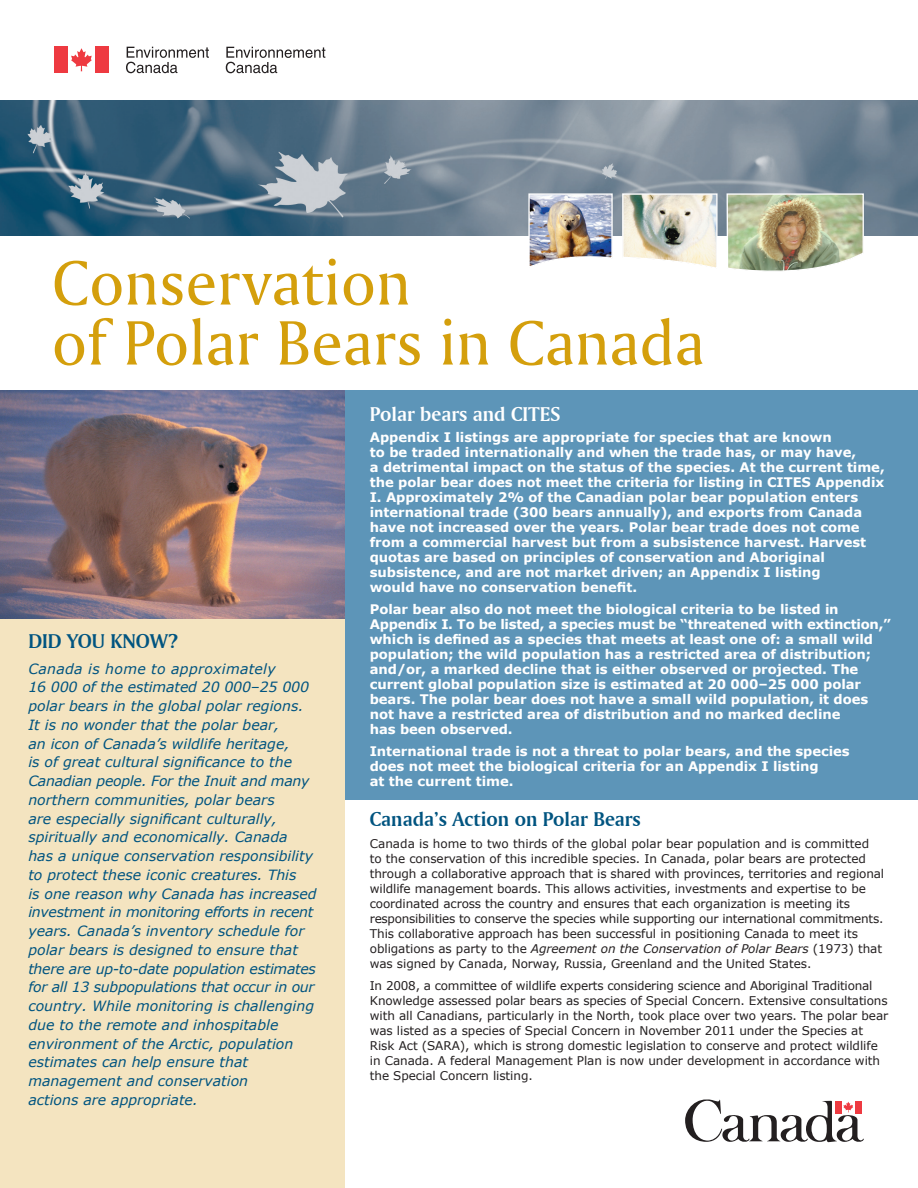
<style>
.page{position:relative;width:918px;height:1188px;background:#fff}
.page>*{position:absolute;margin:0;border:0;box-sizing:border-box;transform-origin:0 0}
.t1{font:66px/60px "Amerigo BT Roman A";color:#d49f0c}
.t2{font:21px "Amerigo BT Bold A";color:#005480}
.t3{font:21px "Amerigo BT Bold A";color:#fff}
.t4{font:italic 14.1px/18.8px "Verdana";color:#005480}
.Body_text{font:700 13.2px/15px "Verdana";letter-spacing:-.005em;color:#fff}
.Body_text-2{font:12px/15px "Verdana";letter-spacing:-.005em;color:#231f20}
.s1{font-style:italic}
</style>
<div class="page">
<div style="left:335px;top:391px;width:583px;height:409px;background:#5d95b8"></div>
<div style="left:0;top:610px;width:344px;height:578px;background:#f4e4c0"></div>
<img style="left:0;top:391px;width:344px;height:228px">
<img style="left:0;top:100px;width:918px;height:136px">
<svg style="left:685px;top:1099px;width:179px;height:44px"></svg>
<img style="left:528px;top:193px;width:85px;height:73px">
<img style="left:621px;top:193px;width:97px;height:75px">
<img style="left:726px;top:193px;width:139px;height:78px">
<svg style="left:126px;top:47px;width:83px;height:26px"></svg>
<svg style="left:226px;top:47px;width:99px;height:26px"></svg>
<div style="left:54px;top:46px;width:13px;height:27px;background:#ee3a41"></div>
<div style="left:96px;top:46px;width:13px;height:27px;background:#ee3a41"></div>
<svg style="left:71px;top:48px;width:21px;height:23px"></svg>
<p class="t1" style="left:52px;top:251px;width:654px">Conservation<br>of Polar Bears in Canada</p>
<p class="t2" style="left:28px;top:628px;width:150px">DID YOU KNOW?</p>
<p class="t4" style="left:28px;top:659px;width:290px">Canada is home to approximately<br>16 000 of the estimated 20 000–25 000 polar bears in the global polar regions.<br>It is no wonder that the polar bear,<br>an icon of Canada’s wildlife heritage,<br>is of great cultural significance to the Canadian people. For the Inuit and many northern communities, polar bears<br>are especially significant culturally, spiritually and economically. Canada<br>has a unique conservation responsibility to protect these iconic creatures. This<br>is one reason why Canada has increased investment in monitoring efforts in recent years. Canada’s inventory schedule for polar bears is designed to ensure that there are up-to-date population estimates for all 13 subpopulations that occur in our country. While monitoring is challenging due to the remote and inhospitable environment of the Arctic, population estimates can help ensure that management and conservation<br>actions are appropriate.</p>
<p class="t3" style="left:370px;top:401px;width:192px">Polar bears and CITES</p>
<p class="Body_text" style="left:370px;top:430px;width:516px">Appendix I listings are appropriate for species that are known<br>to be traded internationally and when the trade has, or may have,<br>a detrimental impact on the status of the species. At the current time, the polar bear does not meet the criteria for listing in CITES Appendix I. Approximately 2% of the Canadian polar bear population enters international trade (300 bears annually), and exports from Canada have not increased over the years. Polar bear trade does not come from a commercial harvest but from a subsistence harvest. Harvest quotas are based on principles of conservation and Aboriginal subsistence, and are not market driven; an Appendix I listing<br>would have no conservation benefit.</p>
<p class="Body_text" style="left:370px;top:602px;width:523px">Polar bear also do not meet the biological criteria to be listed in Appendix I. To be listed, a species must be “threatened with extinction,” which is defined as a species that meets at least one of: a small wild population; the wild population has a restricted area of distribution; and/or, a marked decline that is either observed or projected. The current global population size is estimated at 20 000–25 000 polar bears. The polar bear does not have a small wild population, it does not have a restricted area of distribution and no marked decline<br>has been observed.</p>
<p class="Body_text" style="left:370px;top:743px;width:481px">International trade is not a threat to polar bears, and the species does not meet the biological criteria for an Appendix I listing<br>at the current time.</p>
<p class="t2" style="left:370px;top:806px;width:273px">Canada’s Action on Polar Bears</p>
<p class="Body_text-2" style="left:370px;top:836px;width:516px">Canada is home to two thirds of the global polar bear population and is committed to the conservation of this incredible species. In Canada, polar bears are protected through a collaborative approach that is shared with provinces, territories and regional wildlife management boards. This allows activities, investments and expertise to be coordinated across the country and ensures that each organization is meeting its responsibilities to conserve the species while supporting our international commitments.<br>This collaborative approach has been successful in positioning Canada to meet its obligations as party to the <span class="s1">Agreement on the Conservation of Polar Bears</span> (1973) that was signed by Canada, Norway, Russia, Greenland and the United States.</p>
<p class="Body_text-2" style="left:370px;top:977px;width:520px">In 2008, a committee of wildlife experts considering science and Aboriginal Traditional Knowledge assessed polar bears as species of Special Concern. Extensive consultations with all Canadians, particularly in the North, took place over two years. The polar bear was listed as a species of Special Concern in November 2011 under the Species at Risk Act (SARA), which is strong domestic legislation to conserve and protect wildlife in Canada. A federal Management Plan is now under development in accordance with the Special Concern listing.</p>
</div>
